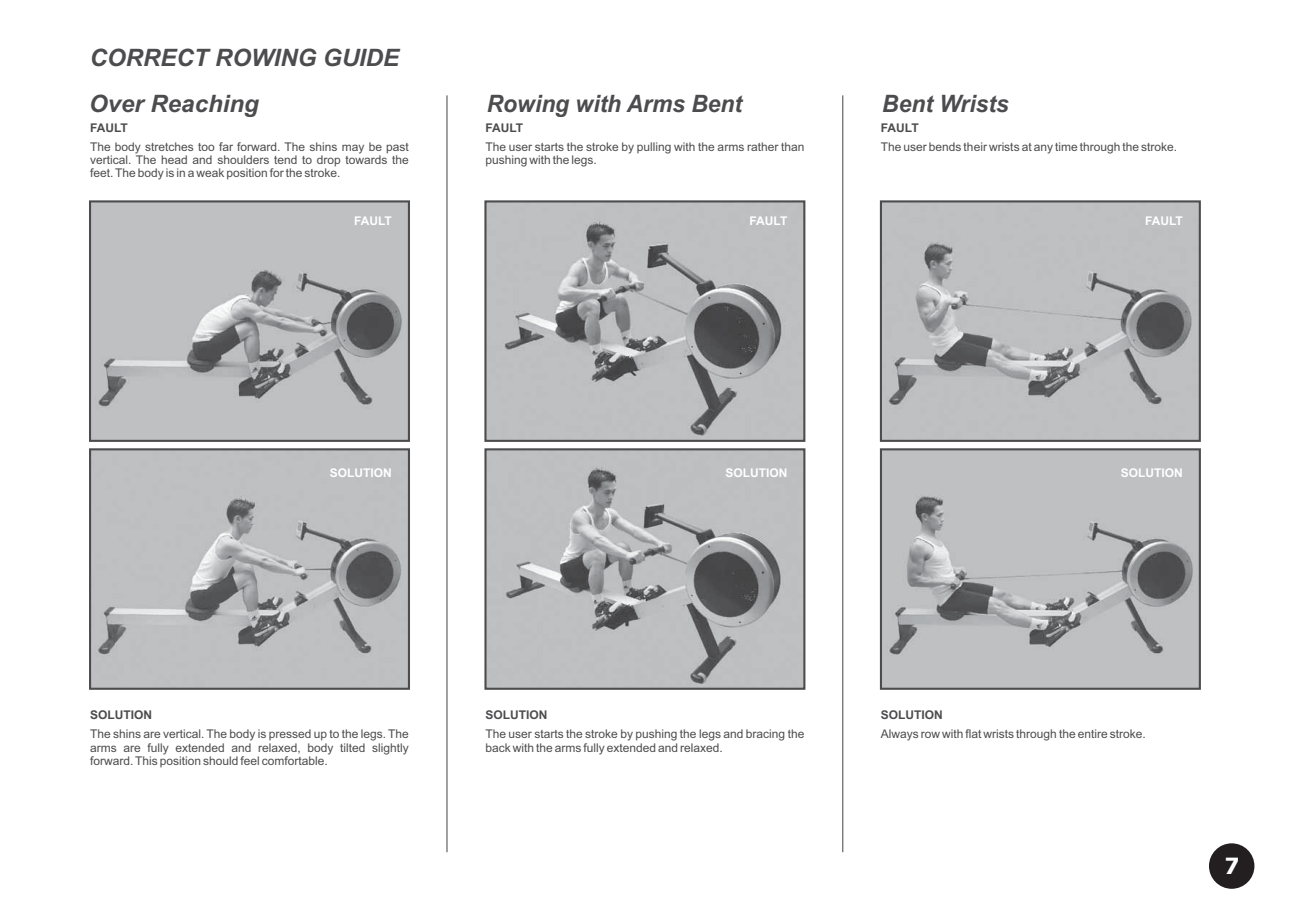
<style>
.page{position:relative;width:1290px;height:921px;background:#fff}
.page>*{position:absolute;margin:0;border:0;box-sizing:border-box;transform-origin:0 0}
.t1{font:italic 700 24px "Arial";color:#4c4c4e}
.t2{font:italic 700 24px "Arial";color:#4c4c4e;scale:.95 1}
.t3{font:700 22.5px "Tahoma";color:#fff}
.t4{font:12px/18.8px "Arial";color:#4c4c4e}
.t5{font:700 12px "Arial";color:#fff}
.s1{font-weight:700}
</style>
<div class="page">
<div style="left:1209px;top:843px;width:45px;height:46px;background:#231f20;border-radius:50%"></div>
<hr style="left:842px;top:95px;width:1px;height:757px;background:#4c4c4e">
<hr style="left:446px;top:95px;width:2px;height:757px;background:#4c4c4e">
<img style="left:487px;top:203px;width:315px;height:236px">
<div style="left:484px;top:200px;width:321px;height:242px;border:2px solid #4c4c4e"></div>
<img style="left:487px;top:451px;width:315px;height:236px">
<div style="left:484px;top:448px;width:321px;height:242px;border:2px solid #4c4c4e"></div>
<img style="left:92px;top:203px;width:315px;height:236px">
<div style="left:89px;top:200px;width:321px;height:242px;border:2px solid #4c4c4e"></div>
<img style="left:92px;top:451px;width:315px;height:236px">
<div style="left:89px;top:448px;width:321px;height:242px;border:2px solid #4c4c4e"></div>
<img style="left:883px;top:203px;width:315px;height:236px">
<div style="left:880px;top:200px;width:321px;height:242px;border:2px solid #4c4c4e"></div>
<img style="left:883px;top:451px;width:315px;height:236px">
<div style="left:880px;top:448px;width:321px;height:242px;border:2px solid #4c4c4e"></div>
<p class="t1" style="left:90px;top:48px;width:311px">CORRECT ROWING GUIDE</p>
<p class="t1" style="left:89px;top:95px;width:171px">Over Reaching</p>
<p class="t4" style="left:90px;top:119px;width:320px"><span class="s1">FAULT<br></span>The body stretches too far forward. The shins may be past</p>
<p class="t4" style="left:90px;top:154px;width:320px;line-height:13.4px">vertical. The head and shoulders tend to drop towards the feet. The body is in a weak position for the stroke.</p>
<p class="t5" style="left:354px;top:217px;width:39px">FAULT</p>
<p class="t2" style="left:487px;top:95px;width:270px">Rowing with Arms Bent</p>
<p class="t4" style="left:485px;top:119px;width:320px"><span class="s1">FAULT<br></span>The user starts the stroke by pulling with the arms rather than</p>
<p class="t4" style="left:485px;top:152px;width:113px">pushing with the legs.</p>
<p class="t5" style="left:750px;top:217px;width:39px">FAULT</p>
<p class="t2" style="left:882px;top:95px;width:135px">Bent Wrists</p>
<p class="t4" style="left:881px;top:119px;width:298px"><span class="s1">FAULT<br></span>The user bends their wrists at any time through the stroke.</p>
<p class="t5" style="left:1145px;top:217px;width:39px">FAULT</p>
<p class="t5" style="left:330px;top:469px;width:63px">SOLUTION</p>
<p class="t5" style="left:725px;top:469px;width:63px">SOLUTION</p>
<p class="t5" style="left:1121px;top:469px;width:63px">SOLUTION</p>
<p class="t4" style="left:90px;top:707px;width:320px"><span class="s1">SOLUTION<br></span>The shins are vertical. The body is pressed up to the legs. The</p>
<p class="t4" style="left:90px;top:742px;width:320px;line-height:13.4px">arms are fully extended and relaxed, body tilted slightly forward. This position should feel comfortable.</p>
<p class="t4" style="left:485px;top:707px;width:320px"><span class="s1">SOLUTION<br></span>The user starts the stroke by pushing the legs and bracing the</p>
<p class="t4" style="left:485px;top:739px;width:239px">back with the arms fully extended and relaxed.</p>
<p class="t4" style="left:881px;top:707px;width:266px"><span class="s1">SOLUTION<br></span>Always row with flat wrists through the entire stroke.</p>
<p class="t3" style="left:1225px;top:853px;width:16px">7</p>
</div>
